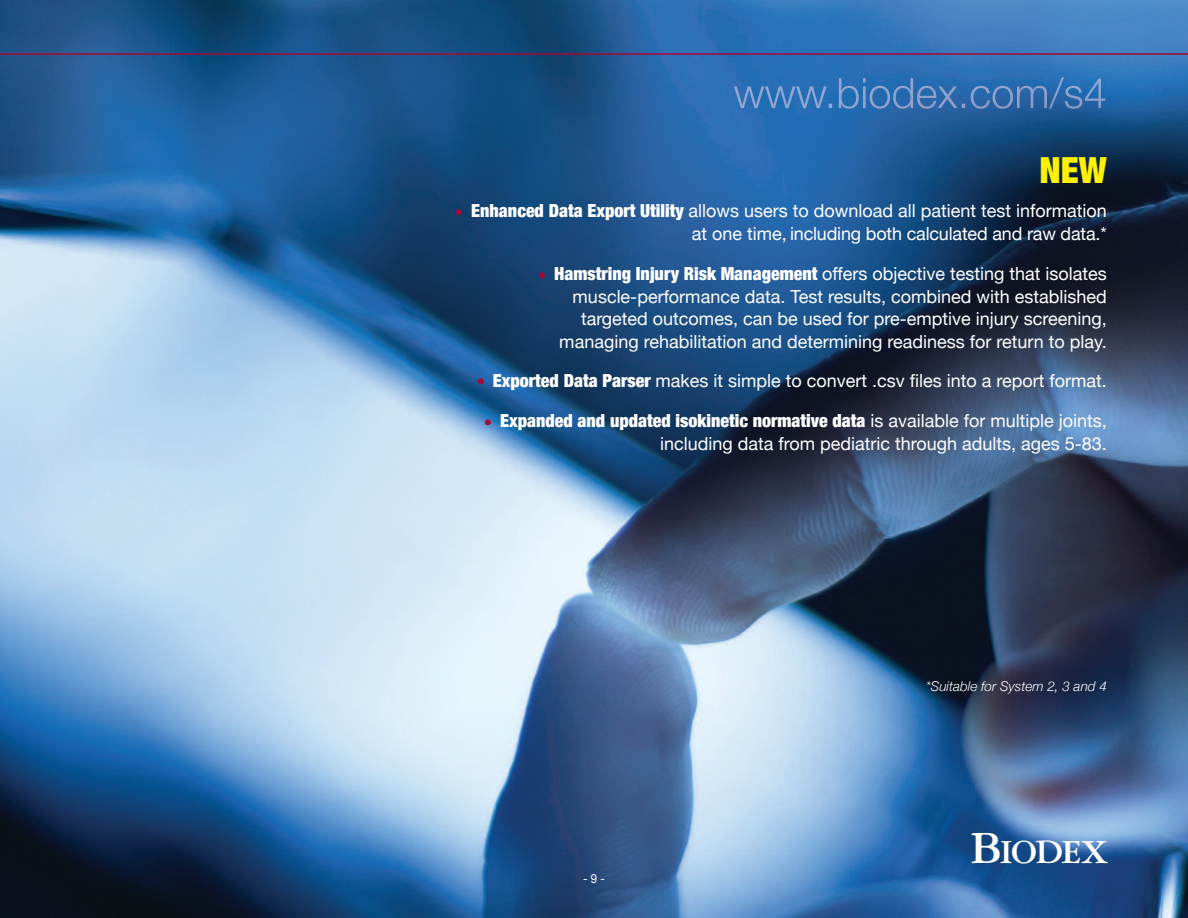
<style>
.page{position:relative;width:1188px;height:918px;background:#fff}
.page>*{position:absolute;margin:0;border:0;box-sizing:border-box;transform-origin:0 0}
.t1{font:700 36px "Garamond Three";letter-spacing:-.05em;color:#fff}
.t2{font:900 condensed 36px "Helvetica Neue";color:#fff101}
.t3{font:18px/22.5px "Helvetica Neue";color:#fff;text-align:right}
.t4{font:italic 300 13.5px "Helvetica Neue";color:#fff}
.t5{font:12.75px "Helvetica Neue";color:#fff;scale:.9 1}
.s1{font-family:"Helvetica";font-size:27px;color:#a30a34}
.s2{font-weight:900;font-stretch:condensed}
.s3{font-size:48px}
</style>
<div class="page">
<img style="left:0;top:0;width:1188px;height:918px">
<img style="left:734px;top:78px;width:202px;height:31px">
<hr style="left:0;top:53px;width:1188px;height:2px;background:#a30a34">
<h1 class="t2" style="left:1039px;top:148px;width:69px">NEW</h1>
<p class="t3" style="left:454px;top:199px;width:654px"><span class="s1">•</span> <span class="s2">Enhanced Data Export Utility</span> allows users to download all patient test information at one time, including both calculated and raw data.*</p>
<p class="t3" style="left:537px;top:262px;width:571px"><span class="s1">•</span> <span class="s2">Hamstring Injury Risk Management</span> offers objective testing that isolates muscle-performance data. Test results, combined with established targeted outcomes, can be used for pre-emptive injury screening, managing rehabilitation and determining readiness for return to play.</p>
<p class="t3" style="left:476px;top:369px;width:632px"><span class="s1">•</span> <span class="s2">Exported Data Parser</span> makes it simple to convert .csv files into a report format.</p>
<p class="t3" style="left:483px;top:409px;width:625px"><span class="s1">•</span> <span class="s2">Expanded and updated isokinetic normative data</span> is available for multiple joints, including data from pediatric through adults, ages 5-83.</p>
<p class="t4" style="left:926px;top:678px;width:182px">*Suitable for System 2, 3 and 4</p>
<p class="t5" style="left:583px;top:871px;width:26px">-9-</p>
<h1 class="t1" style="left:971px;top:840px;width:140px"><span class="s3">B</span>IODEX</h1>
</div>
